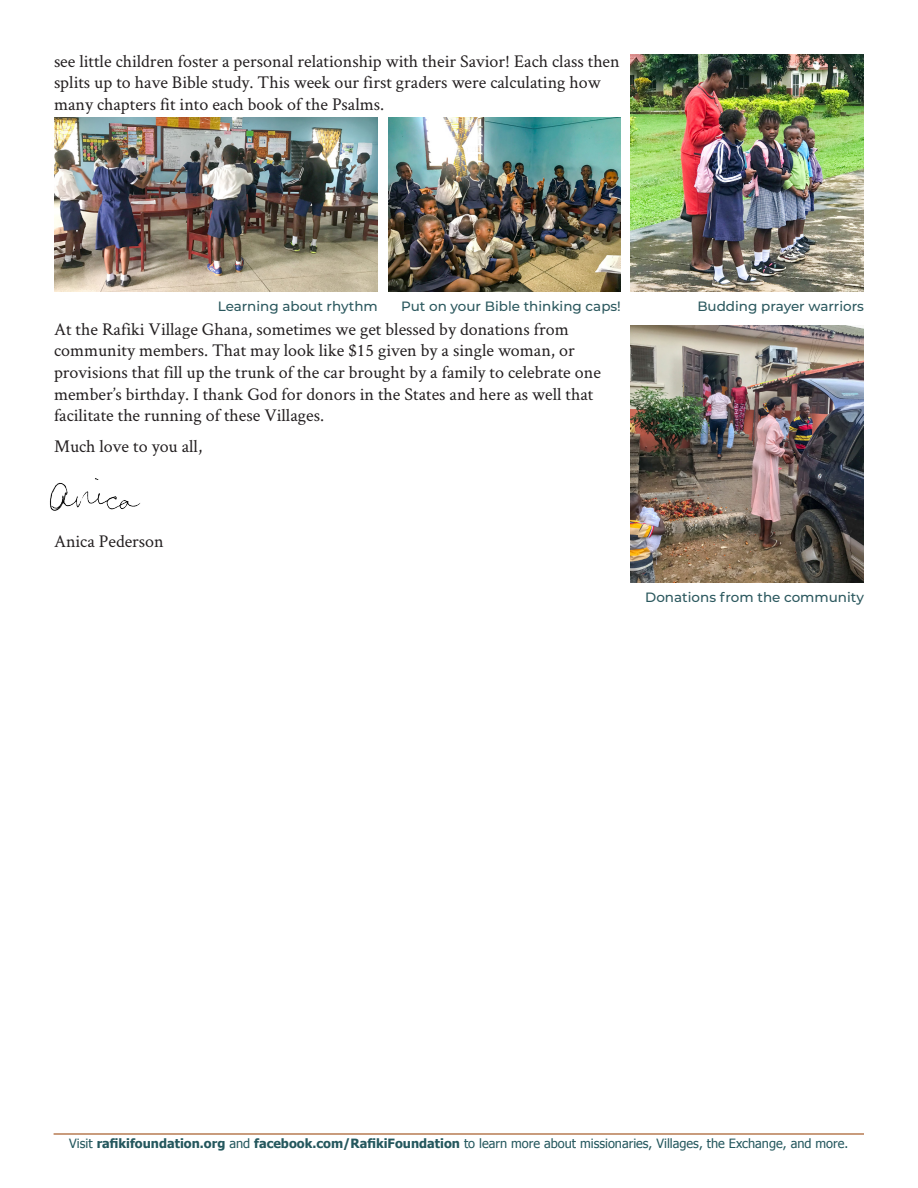
<style>
.page{position:relative;width:918px;height:1188px;background:#fff}
.page>*{position:absolute;margin:0;border:0;box-sizing:border-box;transform-origin:0 0}
.Body_copy{font:18px/21.6px "Crimson Text";color:#231f20}
.Photo_Caption{font:500 13.5px "Montserrat";color:#2b585e}
.t1{font:12.75px "Tahoma";color:#24575d}
.s1{font-weight:700}
</style>
<div class="page">
<img style="left:49px;top:478px;width:92px;height:33px">
<hr style="left:54px;top:1133px;width:810px;height:2px;background:#b77b52">
<img style="left:631px;top:54px;width:233px;height:238px">
<img style="left:631px;top:325px;width:233px;height:258px">
<img style="left:388px;top:117px;width:233px;height:175px">
<img style="left:54px;top:117px;width:324px;height:175px">
<p class="Body_copy" style="left:54px;top:49px;width:567px">see little children foster a personal relationship with their Savior! Each class then splits up to have Bible study. This week our first graders were calculating how many chapters fit into each book of the Psalms.</p>
<p class="Photo_Caption" style="left:218px;top:297px;width:162px">Learning about rhythm</p>
<p class="Photo_Caption" style="left:401px;top:297px;width:221px">Put on your Bible thinking caps!</p>
<p class="Body_copy" style="left:54px;top:318px;width:548px">At the Rafiki Village Ghana, sometimes we get blessed by donations from community members. That may look like $15 given by a single woman, or provisions that fill up the trunk of the car brought by a family to celebrate one member’s birthday. I thank God for donors in the States and here as well that facilitate the running of these Villages.</p>
<p class="Body_copy" style="left:54px;top:435px;width:150px">Much love to you all,</p>
<p class="Photo_Caption" style="left:697px;top:297px;width:168px">Budding prayer warriors</p>
<p class="Body_copy" style="left:54px;top:530px;width:111px">Anica Pederson</p>
<p class="Photo_Caption" style="left:645px;top:588px;width:220px">Donations from the community</p>
<p class="t1" style="left:69px;top:1135px;width:780px">Visit <span class="s1">rafikifoundation.org</span> and <span class="s1">facebook.com/RafikiFoundation</span> to learn more about missionaries, Villages, the Exchange, and more.</p>
</div>
